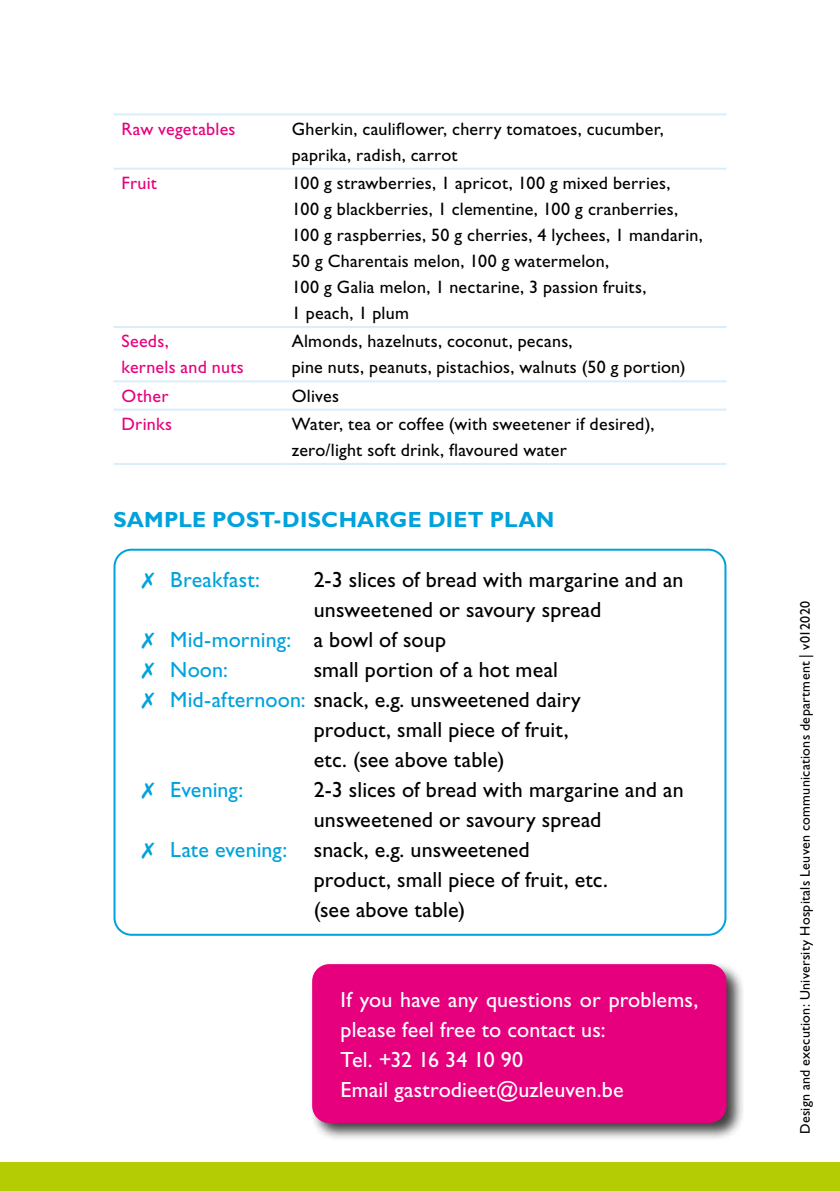
<style>
.page{position:relative;width:840px;height:1191px;background:#fff}
.page>*{position:absolute;margin:0;border:0;box-sizing:border-box;transform-origin:0 0}
.t1{font:22px "Gill Sans Std";letter-spacing:.005em;color:#000}
.t2{font:22px/30px "Gill Sans Std";letter-spacing:.005em;color:#fff}
.t3{font:22px "Gill Sans Std";letter-spacing:.005em;color:#00a2dc}
.t4{font:700 22px "Gill Sans Std";letter-spacing:.01em;color:#00a2dc}
.t5{font:18px/26px "Gill Sans Std";letter-spacing:.015em;color:#000}
.t6{font:18px/26px "Gill Sans Std";letter-spacing:.015em;color:#e6007d}
.t7{font:14px "Gill Sans Std";letter-spacing:.02em;color:#000}
.s1{color:#000}
.s2{color:#00a2dc}
</style>
<div class="page">
<div style="left:309px;top:961px;width:435px;height:181px;background:#000;opacity:.75"></div>
<div style="left:312px;top:964px;width:414px;height:159px;background:#e6007d;border-radius:17px"></div>
<div style="left:0;top:1162px;width:839px;height:29px;background:#b4cc04"></div>
<hr style="left:113px;top:113px;width:170px;height:2px;background:#d9edfa">
<hr style="left:283px;top:113px;width:443px;height:2px;background:#d9edfa">
<hr style="left:113px;top:168px;width:170px;height:2px;background:#d9edfa">
<hr style="left:283px;top:168px;width:443px;height:2px;background:#d9edfa">
<hr style="left:113px;top:326px;width:170px;height:2px;background:#d9edfa">
<hr style="left:283px;top:326px;width:443px;height:2px;background:#d9edfa">
<hr style="left:113px;top:380px;width:170px;height:2px;background:#d9edfa">
<hr style="left:283px;top:380px;width:443px;height:2px;background:#d9edfa">
<hr style="left:113px;top:408px;width:170px;height:2px;background:#d9edfa">
<hr style="left:283px;top:408px;width:443px;height:2px;background:#d9edfa">
<hr style="left:113px;top:463px;width:170px;height:2px;background:#d9edfa">
<hr style="left:283px;top:463px;width:443px;height:2px;background:#d9edfa">
<div style="left:113px;top:549px;width:613px;height:386px;border:2px solid #00a2dc;border-radius:17px"></div>
<p class="t6" style="left:121px;top:116px;width:115px">Raw vegetables</p>
<p class="t5" style="left:291px;top:116px;width:373px">Gherkin, cauliflower, cherry tomatoes, cucumber, paprika, radish, carrot</p>
<p class="t6" style="left:121px;top:170px;width:37px">Fruit</p>
<p class="t5" style="left:291px;top:170px;width:412px">100 g strawberries, 1 apricot, 100 g mixed berries,<br>100 g blackberries, 1 clementine, 100 g cranberries, 100 g raspberries, 50 g cherries, 4 lychees, 1 mandarin, 50 g Charentais melon, 100 g watermelon,<br>100 g Galia melon, 1 nectarine, 3 passion fruits,<br>1 peach, 1 plum</p>
<p class="t6" style="left:121px;top:328px;width:124px">Seeds,<br>kernels and nuts</p>
<p class="t5" style="left:291px;top:328px;width:395px">Almonds, hazelnuts, coconut, pecans,<br>pine nuts, peanuts, pistachios, walnuts (50 g portion)</p>
<p class="t6" style="left:121px;top:382px;width:48px">Other</p>
<p class="t5" style="left:291px;top:382px;width:49px">Olives</p>
<p class="t6" style="left:121px;top:411px;width:52px">Drinks</p>
<p class="t5" style="left:291px;top:411px;width:364px">Water, tea or coffee (with sweetener if desired), zero/light soft drink, flavoured water</p>
<p class="t4" style="left:113px;top:506px;width:442px">SAMPLE POST-DISCHARGE DIET PLAN</p>
<p class="t3" style="left:142px;top:567px;width:119px">✗ Breakfast:</p>
<p class="t1" style="left:313px;top:567px;width:371px">2-3 slices of bread with margarine and an</p>
<p class="t1" style="left:313px;top:597px;width:289px">unsweetened or savoury spread</p>
<p class="t3" style="left:142px;top:627px;width:305px">✗ Mid-morning: <span class="s1">a bowl of soup</span></p>
<p class="t3" style="left:142px;top:657px;width:87px">✗ Noon:</p>
<p class="t1" style="left:313px;top:657px;width:245px">small portion of a hot meal</p>
<p class="t1" style="left:142px;top:687px;width:440px"><span class="s2">✗ Mid-afternoon:</span> snack, e.g. unsweetened dairy</p>
<p class="t1" style="left:313px;top:717px;width:256px">product, small piece of fruit,</p>
<p class="t1" style="left:313px;top:747px;width:192px">etc. (see above table)</p>
<p class="t3" style="left:142px;top:777px;width:103px">✗ Evening:</p>
<p class="t1" style="left:313px;top:777px;width:371px">2-3 slices of bread with margarine and an</p>
<p class="t1" style="left:313px;top:807px;width:289px">unsweetened or savoury spread</p>
<p class="t1" style="left:142px;top:837px;width:389px"><span class="s2">✗ Late evening:</span> snack, e.g. unsweetened</p>
<p class="t1" style="left:313px;top:867px;width:295px">product, small piece of fruit, etc.</p>
<p class="t1" style="left:313px;top:897px;width:153px">(see above table)</p>
<p class="t2" style="left:340px;top:985px;width:359px">If you have any questions or problems, please feel free to contact us:<br>Tel. +32 16 34 10 90<br>Email gastrodieet@uzleuven.be</p>
<p class="t7" style="left:796px;top:1134px;width:535px;rotate:-90deg">Design and execution: University Hospitals Leuven communications department | v012020</p>
</div>
